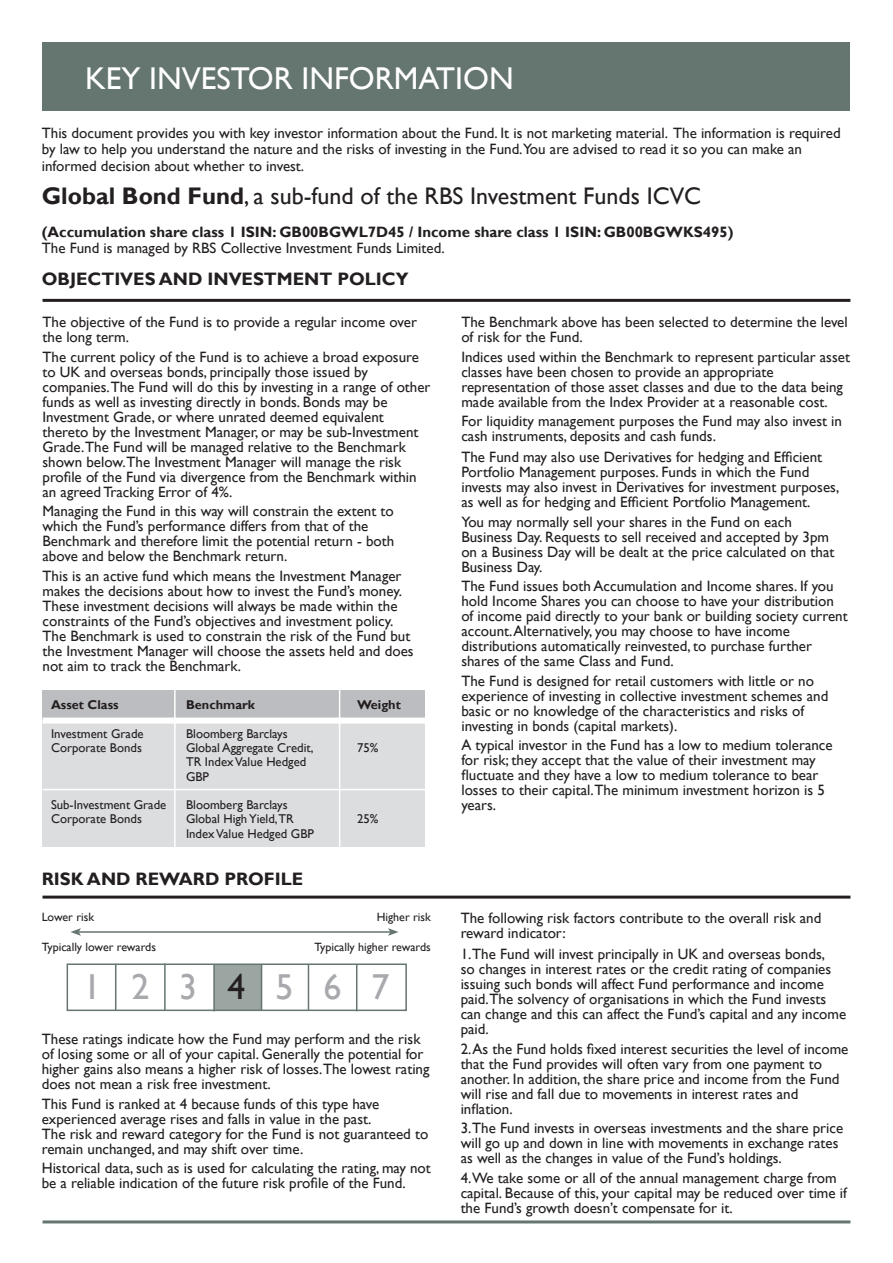
<style>
.page{position:relative;width:893px;height:1263px;background:#fff}
.page>*{position:absolute;margin:0;border:0;box-sizing:border-box;transform-origin:0 0}
.t1{font:36px "Gill Sans";color:#a8a9ad}
.t2{font:31.5px "Gill Sans";color:#fff}
.t3{font:24px "Gill Sans";color:#231f20}
.t4{font:700 18px "Gill Sans";color:#231f20}
.t5{font:15px/15px "Gill Sans";color:#231f20}
.t6{font:700 15px "Gill Sans";color:#231f20}
.t7{font:12.75px/14.2px "Gill Sans";color:#231f20}
.t8{font:700 12.75px "Gill Sans";color:#231f20}
.t9{font:12px "Gill Sans";color:#231f20}
.s1{font-weight:700}
.s2{color:#231f20}
</style>
<div class="page">
<div style="left:43px;top:43px;width:807px;height:68px;background:#657570"></div>
<hr style="left:43px;top:299px;width:807px;height:3px;background:#231f20">
<hr style="left:43px;top:895px;width:807px;height:3px;background:#231f20">
<div style="left:42px;top:719px;width:382px;height:128px;background:#dcdddf"></div>
<div style="left:43px;top:690px;width:382px;height:29px;background:#bcbdc0"></div>
<div style="left:43px;top:717px;width:383px;height:6px;background:#fff"></div>
<hr style="left:174px;top:690px;width:2px;height:157px;background:#fff">
<hr style="left:339px;top:690px;width:1px;height:157px;background:#fff">
<hr style="left:79px;top:931px;width:311px;height:2px;background:#657570">
<svg style="left:71px;top:928px;width:10px;height:8px"></svg>
<svg style="left:388px;top:928px;width:10px;height:8px"></svg>
<svg style="left:66px;top:963px;width:341px;height:49px"></svg>
<hr style="left:115px;top:964px;width:1px;height:47px;background:#657570">
<hr style="left:213px;top:964px;width:2px;height:47px;background:#657570">
<hr style="left:164px;top:963px;width:2px;height:47px;background:#657570">
<hr style="left:261px;top:964px;width:1px;height:47px;background:#657570">
<hr style="left:308px;top:964px;width:1px;height:47px;background:#657570">
<hr style="left:356px;top:964px;width:1px;height:47px;background:#657570">
<hr style="left:43px;top:789px;width:383px;height:1px;background:#fff">
<hr style="left:43px;top:1220px;width:807px;height:3px;background:#657570">
<p class="t2" style="left:85px;top:59px;width:430px">KEY INVESTOR INFORMATION</p>
<p class="t5" style="left:42px;top:124px;width:800px;line-height:16.5px">This document provides you with key investor information about the Fund. It is not marketing material. The information is required by law to help you understand the nature and the risks of investing in the Fund.You are advised to read it so you can make an informed decision about whether to invest.</p>
<p class="t3" style="left:42px;top:181px;width:661px"><span class="s1">Global Bond Fund</span>, a sub-fund of the RBS Investment Funds ICVC</p>
<p class="t6" style="left:42px;top:222px;width:693px">(Accumulation share class 1 ISIN: GB00BGWL7D45 / Income share class 1 ISIN: GB00BGWKS495)</p>
<p class="t5" style="left:42px;top:240px;width:404px">The Fund is managed by RBS Collective Investment Funds Limited.</p>
<p class="t4" style="left:42px;top:268px;width:368px">OBJECTIVES AND INVESTMENT POLICY</p>
<p class="t5" style="left:43px;top:314px;width:376px">The objective of the Fund is to provide a regular income over the long term.</p>
<p class="t5" style="left:43px;top:349px;width:378px">The current policy of the Fund is to achieve a broad exposure to UK and overseas bonds, principally those issued by</p>
<p class="t5" style="left:43px;top:379px;width:390px">companies.The Fund will do this by investing in a range of other funds as well as investing directly in bonds. Bonds may be Investment Grade, or where unrated deemed equivalent thereto by the Investment Manager, or may be sub-Investment Grade.The Fund will be managed relative to the Benchmark shown below.The Investment Manager will manage the risk profile of the Fund via divergence from the Benchmark within an agreed Tracking Error of 4%.</p>
<p class="t5" style="left:43px;top:503px;width:353px">Managing the Fund in this way will constrain the extent to which the Fund’s performance differs from that of the Benchmark and therefore limit the potential return - both above and below the Benchmark return.</p>
<p class="t5" style="left:43px;top:568px;width:361px">This is an active fund which means the Investment Manager makes the decisions about how to invest the Fund’s money.<br>These investment decisions will always be made within the constraints of the Fund’s objectives and investment policy.</p>
<p class="t5" style="left:43px;top:628px;width:373px">The Benchmark is used to constrain the risk of the Fund but the Investment Manager will choose the assets held and does not aim to track the Benchmark.</p>
<p class="t8" style="left:51px;top:697px;width:69px">Asset Class</p>
<p class="t7" style="left:51px;top:726px;width:94px">Investment Grade</p>
<p class="t7" style="left:51px;top:740px;width:92px">Corporate Bonds</p>
<p class="t7" style="left:51px;top:797px;width:117px">Sub-Investment Grade</p>
<p class="t7" style="left:51px;top:812px;width:92px">Corporate Bonds</p>
<p class="t8" style="left:186px;top:697px;width:70px">Benchmark</p>
<p class="t7" style="left:186px;top:726px;width:103px">Bloomberg Barclays</p>
<p class="t7" style="left:186px;top:740px;width:129px">Global Aggregate Credit,</p>
<p class="t7" style="left:186px;top:755px;width:122px">TR Index Value Hedged<br>GBP</p>
<p class="t7" style="left:186px;top:797px;width:129px">Bloomberg Barclays<br>Global High Yield,TR<br>Index Value Hedged GBP</p>
<p class="t4" style="left:42px;top:868px;width:263px">RISK AND REWARD PROFILE</p>
<p class="t8" style="left:357px;top:697px;width:45px">Weight</p>
<p class="t7" style="left:357px;top:740px;width:23px">75%</p>
<p class="t7" style="left:357px;top:812px;width:23px">25%</p>
<p class="t9" style="left:42px;top:910px;width:54px">Lower risk</p>
<p class="t9" style="left:377px;top:910px;width:56px">Higher risk</p>
<p class="t9" style="left:42px;top:940px;width:116px">Typically lower rewards</p>
<p class="t9" style="left:314px;top:940px;width:118px">Typically higher rewards</p>
<p class="t1" style="left:83px;top:966px;width:308px">1 2 3 <span class="s2">4</span> 5 6 7</p>
<p class="t5" style="left:42px;top:1031px;width:389px">These ratings indicate how the Fund may perform and the risk of losing some or all of your capital. Generally the potential for higher gains also means a higher risk of losses.The lowest rating does not mean a risk free investment.</p>
<p class="t5" style="left:42px;top:1096px;width:339px">This Fund is ranked at 4 because funds of this type have</p>
<p class="t5" style="left:42px;top:1111px;width:388px">experienced average rises and falls in value in the past.<br>The risk and reward category for the Fund is not guaranteed to remain unchanged, and may shift over time.</p>
<p class="t5" style="left:42px;top:1160px;width:391px">Historical data, such as is used for calculating the rating, may not be a reliable indication of the future risk profile of the Fund.</p>
<p class="t5" style="left:461px;top:314px;width:388px">The Benchmark above has been selected to determine the level of risk for the Fund.</p>
<p class="t5" style="left:461px;top:349px;width:390px">Indices used within the Benchmark to represent particular asset classes have been chosen to provide an appropriate representation of those asset classes and due to the data being made available from the Index Provider at a reasonable cost.</p>
<p class="t5" style="left:461px;top:413px;width:382px">For liquidity management purposes the Fund may also invest in cash instruments, deposits and cash funds.</p>
<p class="t5" style="left:461px;top:449px;width:379px">The Fund may also use Derivatives for hedging and Efficient Portfolio Management purposes. Funds in which the Fund invests may also invest in Derivatives for investment purposes, as well as for hedging and Efficient Portfolio Management.</p>
<p class="t5" style="left:461px;top:514px;width:374px">You may normally sell your shares in the Fund on each Business Day. Requests to sell received and accepted by 3pm on a Business Day will be dealt at the price calculated on that Business Day.</p>
<p class="t5" style="left:461px;top:578px;width:388px">The Fund issues both Accumulation and Income shares. If you hold Income Shares you can choose to have your distribution of income paid directly to your bank or building society current account. Alternatively, you may choose to have income distributions automatically reinvested, to purchase further shares of the same Class and Fund.</p>
<p class="t5" style="left:461px;top:673px;width:369px">The Fund is designed for retail customers with little or no experience of investing in collective investment schemes and basic or no knowledge of the characteristics and risks of investing in bonds (capital markets).</p>
<p class="t5" style="left:461px;top:737px;width:373px">A typical investor in the Fund has a low to medium tolerance for risk; they accept that the value of their investment may fluctuate and they have a low to medium tolerance to bear losses to their capital.The minimum investment horizon is 5 years.</p>
<p class="t5" style="left:461px;top:910px;width:362px">The following risk factors contribute to the overall risk and reward indicator:</p>
<p class="t5" style="left:461px;top:946px;width:387px">1.The Fund will invest principally in UK and overseas bonds,<br>so changes in interest rates or the credit rating of companies issuing such bonds will affect Fund performance and income paid.The solvency of organisations in which the Fund invests can change and this can affect the Fund’s capital and any income paid.</p>
<p class="t5" style="left:461px;top:1041px;width:389px">2. As the Fund holds fixed interest securities the level of income that the Fund provides will often vary from one payment to another. In addition, the share price and income from the Fund will rise and fall due to movements in interest rates and inflation.</p>
<p class="t5" style="left:461px;top:1120px;width:384px">3.The Fund invests in overseas investments and the share price will go up and down in line with movements in exchange rates as well as the changes in value of the Fund’s holdings.</p>
<p class="t5" style="left:461px;top:1170px;width:388px">4.We take some or all of the annual management charge from capital. Because of this, your capital may be reduced over time if the Fund’s growth doesn’t compensate for it.</p>
</div>
